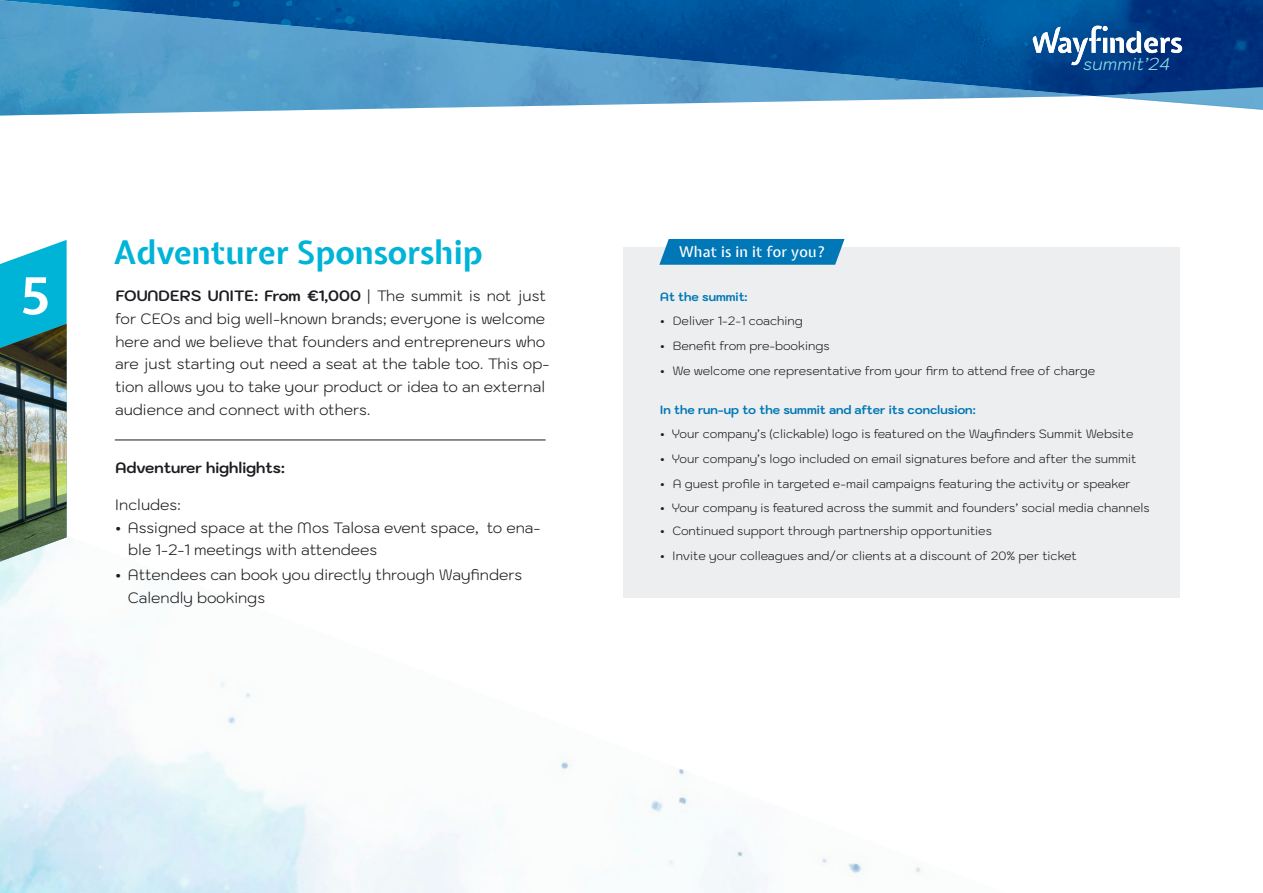
<style>
.page{position:relative;width:1263px;height:893px;background:#fff}
.page>*{position:absolute;margin:0;border:0;box-sizing:border-box;transform-origin:0 0}
.t1{font:700 52.65px "Expletus Sans";color:#fff}
.t2{font:700 32.25px "Expletus Sans";color:#00b4d8}
.t3{font:italic 300 17.25px "Kodchasan";color:#90e0ef}
.t4{font:300 15px/22.8px "Kodchasan";color:#1c1c21}
.t5{font:700 15px "Kodchasan";color:#1c1c21}
.t6{font:500 14.7px "Expletus Sans";letter-spacing:.01em;color:#fff}
.t7{font:300 12px "Kodchasan";color:#1c1c21}
.t8{font:700 12px "Kodchasan";color:#0077b6}
.s1{font-weight:700}
</style>
<div class="page">
<div style="left:623px;top:247px;width:556px;height:350px;background:#edeeef"></div>
<img style="left:0;top:0;width:1263px;height:116px">
<hr style="left:115px;top:440px;width:431px;height:1px;background:#1c1c21">
<svg style="left:0;top:240px;width:67px;height:84px;background:#25bfdd"></svg>
<img style="left:0;top:324px;width:67px;height:237px">
<svg style="left:1032px;top:26px;width:150px;height:39px"></svg>
<svg style="left:659px;top:239px;width:185px;height:26px;background:#0e7eb9"></svg>
<h1 class="t1" style="left:22px;top:267px;width:30px">5</h1>
<h2 class="t2" style="left:113px;top:235px;width:371px">Adventurer Sponsorship</h2>
<p class="t4" style="left:115px;top:284px;width:436px"><span class="s1">FOUNDERS UNITE: From €1,000</span> | The summit is not just for CEOs and big well-known brands; everyone is welcome here and we believe that founders and entrepreneurs who are just starting out need a seat at the table too. This op&shy;tion allows you to take your product or idea to an external audience and connect with others.</p>
<p class="t5" style="left:116px;top:459px;width:171px">Adventurer highlights:</p>
<p class="t4" style="left:115px;top:493px;width:67px">Includes:</p>
<p class="t4" style="left:128px;top:516px;width:414px;text-indent:-12px"><span class="s1">•</span> Assigned space at the Mos Talosa event space, to ena&shy;ble 1-2-1 meetings with attendees</p>
<p class="t4" style="left:128px;top:564px;width:396px;text-indent:-12px"><span class="s1">•</span> Attendees can book you directly through Wayfinders<br>Calendly bookings</p>
<p class="t6" style="left:679px;top:244px;width:148px">What is in it for you?</p>
<h3 class="t3" style="left:1082px;top:50px;width:94px">summit’24</h3>
<p class="t8" style="left:660px;top:290px;width:89px">At the summit:</p>
<p class="t7" style="left:661px;top:311px;width:144px"><span class="s1">•</span> Deliver 1-2-1 coaching</p>
<p class="t7" style="left:661px;top:336px;width:170px"><span class="s1">•</span> Benefit from pre-bookings</p>
<p class="t7" style="left:661px;top:360px;width:436px"><span class="s1">•</span> We welcome one representative from your firm to attend free of charge</p>
<p class="t8" style="left:660px;top:403px;width:317px">In the run-up to the summit and after its conclusion:</p>
<p class="t7" style="left:661px;top:424px;width:474px"><span class="s1">•</span> Your company’s (clickable) logo is featured on the Wayfinders Summit Website</p>
<p class="t7" style="left:661px;top:449px;width:477px"><span class="s1">•</span> Your company’s logo included on email signatures before and after the summit</p>
<p class="t7" style="left:661px;top:474px;width:472px"><span class="s1">•</span> A guest profile in targeted e-mail campaigns featuring the activity or speaker</p>
<p class="t7" style="left:661px;top:497px;width:490px"><span class="s1">•</span> Your company is featured across the summit and founders’ social media channels</p>
<p class="t7" style="left:661px;top:521px;width:333px"><span class="s1">•</span> Continued support through partnership opportunities</p>
<p class="t7" style="left:661px;top:546px;width:417px"><span class="s1">•</span> Invite your colleagues and/or clients at a discount of 20% per ticket</p>
</div>
